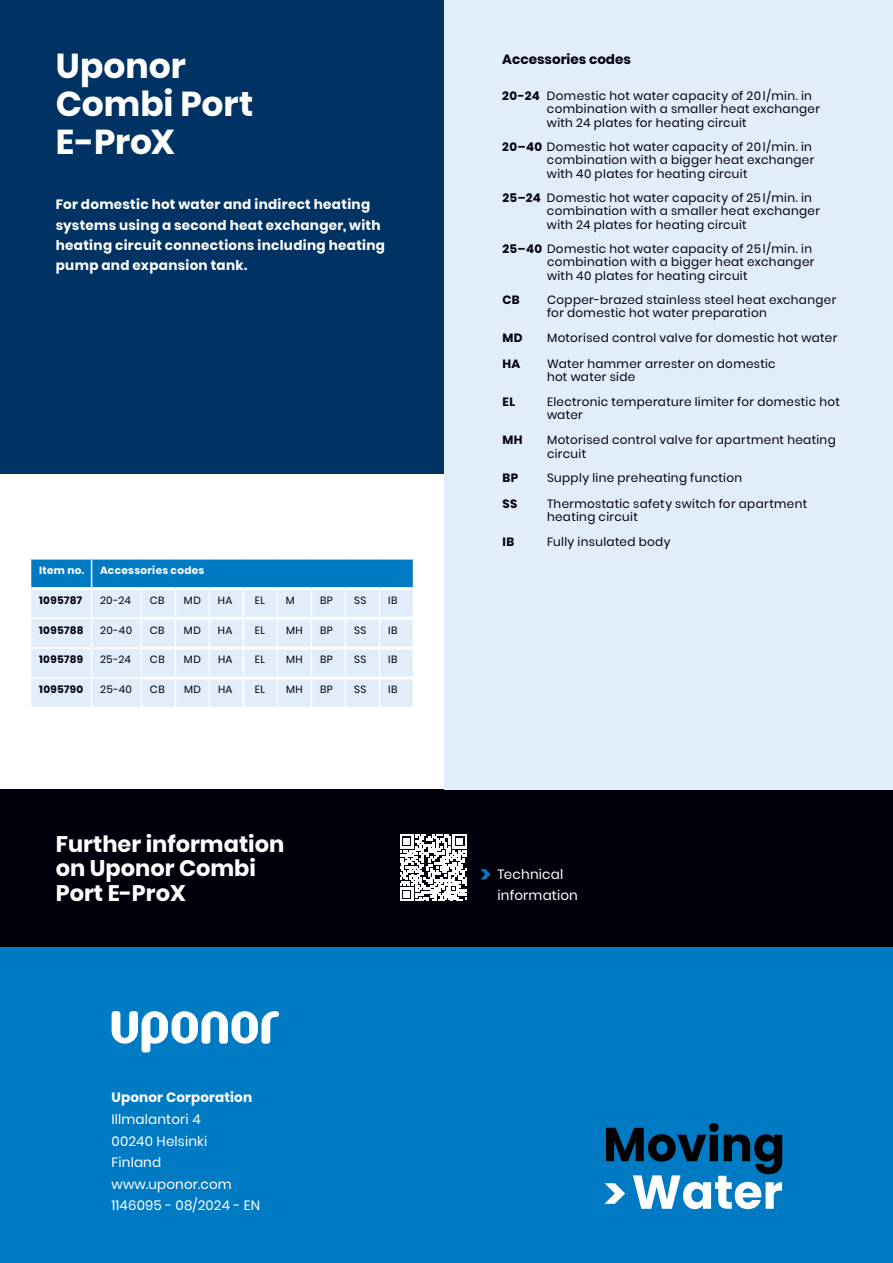
<style>
.page{position:relative;width:893px;height:1263px;background:#fff}
.page>*{position:absolute;margin:0;border:0;box-sizing:border-box;transform-origin:0 0}
.t1{font:700 34.5px/38px "Poppins";color:#fff}
.t2{font:700 22.5px/24.8px "Poppins";color:#fff}
.t3{font:700 13.5px/20.2px "Poppins";letter-spacing:.025em;color:#fff}
.t4{font:13.5px/21.6px "Poppins";letter-spacing:.01em;color:#fff}
.t5{font:700 13.5px "Poppins";color:#00000d}
.t6{font:12px/13.5px "Poppins";letter-spacing:.03em;color:#00000d}
.t7{font:700 12px "Poppins";letter-spacing:.045em;color:#00000d}
.t8{font:10.5px "Poppins";letter-spacing:.035em;color:#00000d}
.t9{font:700 10.5px "Poppins";letter-spacing:.03em;color:#00000d}
.t10{font:700 10.5px "Poppins";letter-spacing:.03em;color:#fff}
.s1{font-weight:700}
</style>
<div class="page">
<div style="left:0;top:0;width:445px;height:474px;background:#003263"></div>
<div style="left:0;top:789px;width:893px;height:158px;background:#00000d"></div>
<div style="left:445px;top:0;width:448px;height:789px;background:#e1eef9"></div>
<svg style="left:30px;top:559px;width:384px;height:148px;background:#b6d8ee"></svg>
<hr style="left:31px;top:587px;width:61px;height:3px;background:#fff">
<hr style="left:92px;top:587px;width:49px;height:3px;background:#fff">
<hr style="left:141px;top:587px;width:34px;height:3px;background:#fff">
<hr style="left:175px;top:587px;width:34px;height:3px;background:#fff">
<hr style="left:209px;top:587px;width:34px;height:3px;background:#fff">
<hr style="left:243px;top:587px;width:34px;height:3px;background:#fff">
<hr style="left:277px;top:587px;width:34px;height:3px;background:#fff">
<hr style="left:311px;top:587px;width:34px;height:3px;background:#fff">
<hr style="left:345px;top:587px;width:34px;height:3px;background:#fff">
<hr style="left:379px;top:587px;width:34px;height:3px;background:#fff">
<hr style="left:142px;top:617px;width:33px;height:3px;background:#fff">
<hr style="left:175px;top:617px;width:34px;height:3px;background:#fff">
<hr style="left:209px;top:617px;width:34px;height:3px;background:#fff">
<hr style="left:243px;top:617px;width:34px;height:3px;background:#fff">
<hr style="left:277px;top:617px;width:34px;height:3px;background:#fff">
<hr style="left:311px;top:617px;width:34px;height:3px;background:#fff">
<hr style="left:345px;top:617px;width:34px;height:3px;background:#fff">
<hr style="left:379px;top:617px;width:34px;height:3px;background:#fff">
<hr style="left:142px;top:647px;width:33px;height:3px;background:#fff">
<hr style="left:175px;top:647px;width:34px;height:3px;background:#fff">
<hr style="left:209px;top:647px;width:34px;height:3px;background:#fff">
<hr style="left:243px;top:647px;width:34px;height:3px;background:#fff">
<hr style="left:277px;top:647px;width:34px;height:3px;background:#fff">
<hr style="left:311px;top:647px;width:34px;height:3px;background:#fff">
<hr style="left:345px;top:647px;width:34px;height:3px;background:#fff">
<hr style="left:379px;top:647px;width:34px;height:3px;background:#fff">
<hr style="left:142px;top:676px;width:33px;height:3px;background:#fff">
<hr style="left:175px;top:676px;width:34px;height:3px;background:#fff">
<hr style="left:209px;top:676px;width:34px;height:3px;background:#fff">
<hr style="left:243px;top:676px;width:34px;height:3px;background:#fff">
<hr style="left:277px;top:676px;width:34px;height:3px;background:#fff">
<hr style="left:311px;top:676px;width:34px;height:3px;background:#fff">
<hr style="left:345px;top:676px;width:34px;height:3px;background:#fff">
<hr style="left:379px;top:676px;width:34px;height:3px;background:#fff">
<svg style="left:480px;top:869px;width:10px;height:10px"></svg>
<svg style="left:400px;top:834px;width:67px;height:67px"></svg>
<div style="left:0;top:947px;width:893px;height:316px;background:#007ac2"></div>
<svg style="left:604px;top:1123px;width:178px;height:86px"></svg>
<svg style="left:112px;top:1011px;width:167px;height:41px"></svg>
<h1 class="t1" style="left:56px;top:47px;width:199px">Uponor<br>Combi Port<br>E-ProX</h1>
<p class="t3" style="left:56px;top:195px;width:331px">For domestic hot water and indirect heating systems using a second heat exchanger, with heating circuit connections including heating pump and expansion tank.</p>
<p class="t10" style="left:39px;top:564px;width:47px">Item no.</p>
<p class="t10" style="left:100px;top:564px;width:106px">Accessories codes</p>
<p class="t9" style="left:39px;top:594px;width:45px">1095787</p>
<p class="t8" style="left:100px;top:594px;width:33px">20-24</p>
<p class="t8" style="left:150px;top:594px;width:16px">CB</p>
<p class="t8" style="left:184px;top:594px;width:18px">MD</p>
<p class="t8" style="left:218px;top:594px;width:16px">HA</p>
<p class="t8" style="left:255px;top:594px;width:12px">EL</p>
<p class="t8" style="left:286px;top:594px;width:10px">M</p>
<p class="t8" style="left:320px;top:594px;width:14px">BP</p>
<p class="t8" style="left:354px;top:594px;width:14px">SS</p>
<p class="t8" style="left:388px;top:594px;width:11px">IB</p>
<p class="t9" style="left:39px;top:624px;width:46px">1095788</p>
<p class="t8" style="left:100px;top:624px;width:34px">20-40</p>
<p class="t8" style="left:150px;top:624px;width:16px">CB</p>
<p class="t8" style="left:184px;top:624px;width:18px">MD</p>
<p class="t8" style="left:218px;top:624px;width:16px">HA</p>
<p class="t8" style="left:255px;top:624px;width:12px">EL</p>
<p class="t8" style="left:286px;top:624px;width:18px">MH</p>
<p class="t8" style="left:320px;top:624px;width:14px">BP</p>
<p class="t8" style="left:354px;top:624px;width:14px">SS</p>
<p class="t8" style="left:388px;top:624px;width:11px">IB</p>
<p class="t9" style="left:39px;top:654px;width:46px">1095789</p>
<p class="t8" style="left:100px;top:654px;width:32px">25-24</p>
<p class="t8" style="left:150px;top:654px;width:16px">CB</p>
<p class="t8" style="left:184px;top:654px;width:18px">MD</p>
<p class="t8" style="left:218px;top:654px;width:16px">HA</p>
<p class="t8" style="left:255px;top:654px;width:12px">EL</p>
<p class="t8" style="left:286px;top:654px;width:18px">MH</p>
<p class="t8" style="left:320px;top:654px;width:14px">BP</p>
<p class="t8" style="left:354px;top:654px;width:14px">SS</p>
<p class="t8" style="left:388px;top:654px;width:11px">IB</p>
<p class="t9" style="left:39px;top:683px;width:46px">1095790</p>
<p class="t8" style="left:100px;top:683px;width:33px">25-40</p>
<p class="t8" style="left:150px;top:683px;width:16px">CB</p>
<p class="t8" style="left:184px;top:683px;width:18px">MD</p>
<p class="t8" style="left:218px;top:683px;width:16px">HA</p>
<p class="t8" style="left:255px;top:683px;width:12px">EL</p>
<p class="t8" style="left:286px;top:683px;width:18px">MH</p>
<p class="t8" style="left:320px;top:683px;width:14px">BP</p>
<p class="t8" style="left:354px;top:683px;width:14px">SS</p>
<p class="t8" style="left:388px;top:683px;width:11px">IB</p>
<h2 class="t2" style="left:56px;top:831px;width:230px">Further information on Uponor Combi<br>Port E-ProX</h2>
<p class="t3" style="left:112px;top:1087px;width:142px">Uponor Corporation</p>
<p class="t4" style="left:112px;top:1108px;width:150px">Illmalantori 4<br>00240 Helsinki<br>Finland www.uponor.com<br>1146095 - 08/2024 - EN</p>
<p class="t5" style="left:502px;top:51px;width:130px">Accessories codes</p>
<p class="t6" style="left:547px;top:89px;width:275px;text-indent:-45px"><span class="s1">20-24</span> Domestic hot water capacity of 20l/min. in combination with a smaller heat exchanger with 24 plates for heating circuit</p>
<p class="t6" style="left:547px;top:140px;width:269px;text-indent:-45px"><span class="s1">20–40</span> Domestic hot water capacity of 20l/min. in combination with a bigger heat exchanger with 40 plates for heating circuit</p>
<p class="t6" style="left:547px;top:191px;width:275px;text-indent:-45px"><span class="s1">25–24</span> Domestic hot water capacity of 25l/min. in combination with a smaller heat exchanger with 24 plates for heating circuit</p>
<p class="t6" style="left:547px;top:242px;width:269px;text-indent:-45px"><span class="s1">25–40</span> Domestic hot water capacity of 25l/min. in combination with a bigger heat exchanger with 40 plates for heating circuit</p>
<p class="t7" style="left:502px;top:293px;width:19px">CB</p>
<p class="t6" style="left:547px;top:293px;width:291px">Copper-brazed stainless steel heat exchanger for domestic hot water preparation</p>
<p class="t7" style="left:502px;top:331px;width:22px">MD</p>
<p class="t6" style="left:547px;top:331px;width:292px">Motorised control valve for domestic hot water</p>
<p class="t7" style="left:502px;top:356px;width:19px">HA</p>
<p class="t6" style="left:547px;top:357px;width:230px">Water hammer arrester on domestic hot water side</p>
<p class="t7" style="left:502px;top:395px;width:14px">EL</p>
<p class="t6" style="left:547px;top:395px;width:294px">Electronic temperature limiter for domestic hot water</p>
<p class="t7" style="left:502px;top:433px;width:22px">MH</p>
<p class="t6" style="left:547px;top:433px;width:290px">Motorised control valve for apartment heating circuit</p>
<p class="t7" style="left:502px;top:471px;width:17px">BP</p>
<p class="t6" style="left:547px;top:471px;width:197px">Supply line preheating function</p>
<p class="t7" style="left:502px;top:497px;width:16px">SS</p>
<p class="t6" style="left:547px;top:497px;width:262px">Thermostatic safety switch for apartment heating circuit</p>
<p class="t7" style="left:502px;top:535px;width:13px">IB</p>
<p class="t6" style="left:547px;top:535px;width:125px">Fully insulated body</p>
<p class="t4" style="left:497px;top:865px;width:82px;line-height:20.2px">Technical information</p>
</div>
